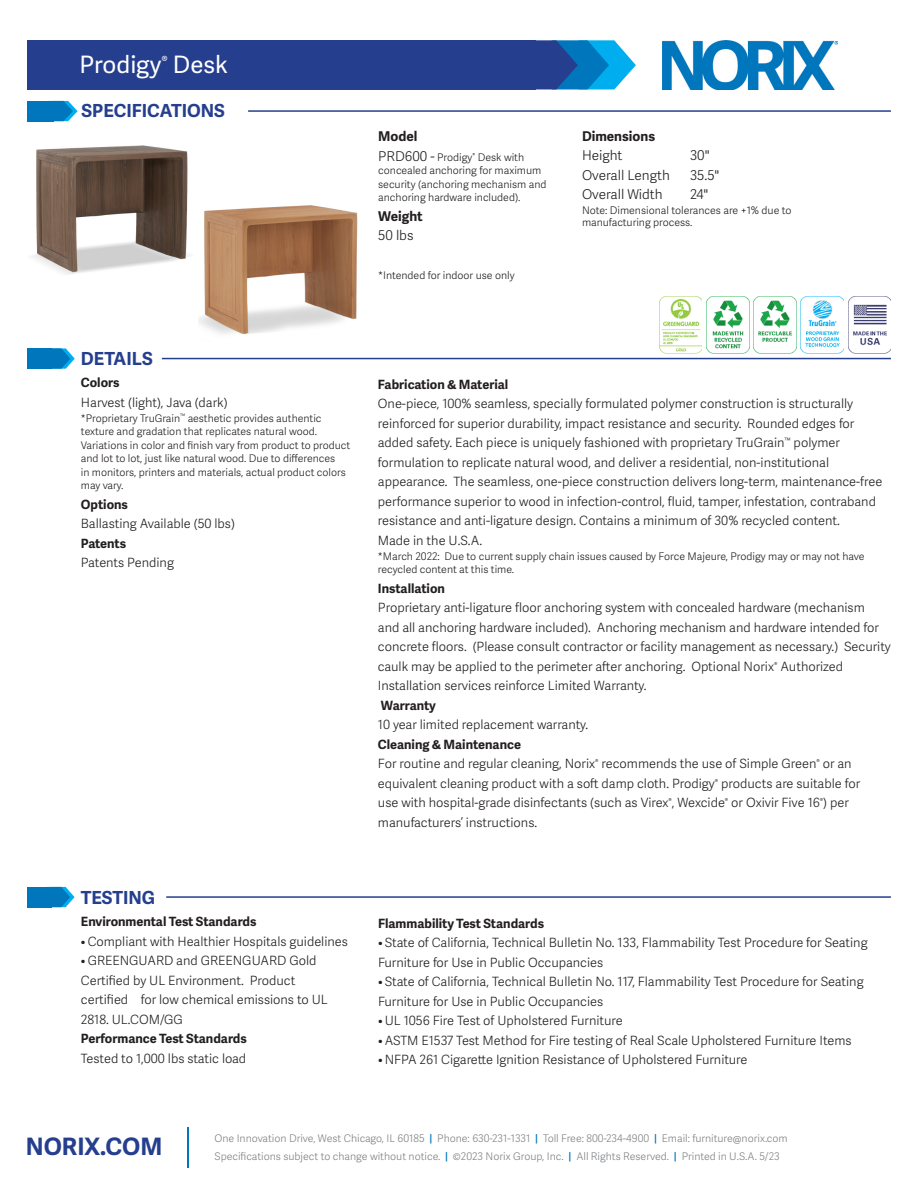
<style>
.page{position:relative;width:918px;height:1188px;background:#fff}
.page>*{position:absolute;margin:0;border:0;box-sizing:border-box;transform-origin:0 0}
.t1{font:24px "Adelle Sans";color:#fff}
.t2{font:700 24px "Adelle Sans";color:#253f8e}
.t3{font:700 18px "Adelle Sans";color:#253f8e}
.t4{font:300 13.5px "Adelle Sans";color:#231f20}
.t5{font:700 13.5px "Adelle Sans";color:#231f20}
.t6{font:300 12.75px/19.5px "Adelle Sans";color:#231f20}
.t7{font:700 12.75px "Adelle Sans";color:#231f20}
.t8{font:300 10.5px/13.5px "Adelle Sans";color:#231f20}
.t9{font:300 10.5px "Adelle Sans";color:#808285}
.s1{font-size:13.5px}
.s2{font-weight:600;color:#0077bd}
</style>
<div class="page">
<hr style="left:187px;top:1127px;width:2px;height:41px;background:#0077bd">
<img style="left:663px;top:40px;width:174px;height:50px">
<svg style="left:535px;top:40px;width:101px;height:49px;background:#2883c2"></svg>
<div style="left:27px;top:40px;width:508px;height:49px;background:#253f8e"></div>
<svg style="left:52px;top:348px;width:23px;height:21px"></svg>
<div style="left:27px;top:348px;width:25px;height:21px;background:#0077bd"></div>
<hr style="left:162px;top:358px;width:729px;height:1px;background:#253f8e">
<svg style="left:52px;top:887px;width:23px;height:20px"></svg>
<div style="left:27px;top:887px;width:25px;height:20px;background:#0077bd"></div>
<hr style="left:166px;top:896px;width:725px;height:2px;background:#253f8e">
<svg style="left:53px;top:101px;width:25px;height:20px"></svg>
<div style="left:27px;top:101px;width:26px;height:20px;background:#0077bd"></div>
<hr style="left:248px;top:110px;width:643px;height:2px;background:#253f8e">
<img style="left:659px;top:296px;width:43px;height:58px">
<img style="left:848px;top:296px;width:43px;height:58px">
<img style="left:754px;top:296px;width:42px;height:58px">
<img style="left:706px;top:296px;width:43px;height:58px">
<img style="left:801px;top:296px;width:43px;height:58px">
<img style="left:198px;top:205px;width:160px;height:130px">
<img style="left:31px;top:145px;width:159px;height:129px">
<p class="t1" style="left:79px;top:48px;width:150px">Prodigy<sup>®</sup> Desk</p>
<p class="t3" style="left:82px;top:98px;width:145px">SPECIFICATIONS</p>
<p class="t5" style="left:378px;top:127px;width:41px">Model</p>
<p class="t8" style="left:378px;top:150px;width:170px"><span class="s1">PRD600 -</span> Prodigy<sup>®</sup> Desk with concealed anchoring for maximum security (anchoring mechanism and anchoring hardware included).</p>
<p class="t5" style="left:378px;top:206px;width:46px">Weight</p>
<p class="t4" style="left:378px;top:226px;width:37px">50 lbs</p>
<p class="t8" style="left:378px;top:268px;width:138px">*Intended for indoor use only</p>
<p class="t5" style="left:582px;top:126px;width:75px">Dimensions</p>
<p class="t4" style="left:582px;top:146px;width:42px">Height</p>
<p class="t4" style="left:690px;top:146px;width:21px">30"</p>
<p class="t4" style="left:582px;top:165px;width:90px">Overall Length</p>
<p class="t4" style="left:690px;top:165px;width:31px">35.5"</p>
<p class="t4" style="left:582px;top:185px;width:82px">Overall Width</p>
<p class="t4" style="left:690px;top:185px;width:20px">24"</p>
<p class="t8" style="left:582px;top:204px;width:211px;line-height:12px">Note: Dimensional tolerances are +1% due to manufacturing process.</p>
<p class="t3" style="left:81px;top:346px;width:73px">DETAILS</p>
<p class="t7" style="left:81px;top:373px;width:40px">Colors</p>
<p class="t6" style="left:81px;top:392px;width:148px">Harvest (light), Java (dark)</p>
<p class="t8" style="left:81px;top:411px;width:271px">*Proprietary TruGrain<sup>™</sup> aesthetic provides authentic texture and gradation that replicates natural wood.<br>Variations in color and finish vary from product to product and lot to lot, just like natural wood. Due to differences<br>in monitors, printers and materials, actual product colors may vary.</p>
<p class="t7" style="left:81px;top:495px;width:49px">Options</p>
<p class="t6" style="left:81px;top:514px;width:155px">Ballasting Available (50 lbs)</p>
<p class="t7" style="left:81px;top:534px;width:47px">Patents</p>
<p class="t6" style="left:81px;top:553px;width:95px">Patents Pending</p>
<p class="t3" style="left:81px;top:884px;width:76px">TESTING</p>
<p class="t7" style="left:81px;top:913px;width:177px">Environmental Test Standards</p>
<p class="t6" style="left:81px;top:931px;width:269px">• Compliant with Healthier Hospitals guidelines</p>
<p class="t6" style="left:81px;top:951px;width:248px">• GREENGUARD and GREENGUARD Gold<br>Certified by UL Environment. Product certified for low chemical emissions to UL<br>2818. UL.COM/GG</p>
<p class="t7" style="left:81px;top:1030px;width:167px">Performance Test Standards</p>
<p class="t6" style="left:81px;top:1048px;width:167px">Tested to 1,000 lbs static load</p>
<p class="t7" style="left:378px;top:375px;width:132px">Fabrication &amp; Material</p>
<p class="t6" style="left:378px;top:394px;width:506px">One-piece, 100% seamless, specially formulated polymer construction is structurally reinforced for superior durability, impact resistance and security. Rounded edges for added safety. Each piece is uniquely fashioned with proprietary TruGrain<sup>™</sup> polymer formulation to replicate natural wood, and deliver a residential, non-institutional appearance. The seamless, one-piece construction delivers long-term, maintenance-free performance superior to wood in infection-control, fluid, tamper, infestation, contraband resistance and anti-ligature design. Contains a minimum of 30% recycled content.</p>
<p class="t6" style="left:378px;top:530px;width:106px">Made in the U.S.A.</p>
<p class="t8" style="left:378px;top:549px;width:488px">*March 2022: Due to current supply chain issues caused by Force Majeure, Prodigy may or may not have recycled content at this time.</p>
<p class="t7" style="left:378px;top:579px;width:69px">Installation</p>
<p class="t6" style="left:378px;top:598px;width:514px">Proprietary anti-ligature floor anchoring system with concealed hardware (mechanism<br>and all anchoring hardware included). Anchoring mechanism and hardware intended for concrete floors. (Please consult contractor or facility management as necessary.) Security caulk may be applied to the perimeter after anchoring. Optional Norix<sup>®</sup> Authorized Installation services reinforce Limited Warranty.</p>
<p class="t7" style="left:381px;top:696px;width:57px">Warranty</p>
<p class="t6" style="left:378px;top:715px;width:212px">10 year limited replacement warranty.</p>
<p class="t7" style="left:378px;top:735px;width:145px">Cleaning &amp; Maintenance</p>
<p class="t6" style="left:378px;top:754px;width:484px">For routine and regular cleaning, Norix<sup>®</sup> recommends the use of Simple Green<sup>®</sup> or an equivalent cleaning product with a soft damp cloth. Prodigy<sup>®</sup> products are suitable for use with hospital-grade disinfectants (such as Virex<sup>®</sup>, Wexcide<sup>®</sup> or Oxivir Five 16<sup>®</sup>) per manufacturers’ instructions.</p>
<p class="t7" style="left:378px;top:914px;width:168px">Flammability Test Standards</p>
<p class="t6" style="left:378px;top:932px;width:491px">• State of California, Technical Bulletin No. 133, Flammability Test Procedure for Seating<br>Furniture for Use in Public Occupancies</p>
<p class="t6" style="left:378px;top:971px;width:487px">• State of California, Technical Bulletin No. 117, Flammability Test Procedure for Seating<br>Furniture for Use in Public Occupancies</p>
<p class="t6" style="left:378px;top:1010px;width:246px">• UL 1056 Fire Test of Upholstered Furniture</p>
<p class="t6" style="left:378px;top:1030px;width:475px">• ASTM E1537 Test Method for Fire testing of Real Scale Upholstered Furniture Items</p>
<p class="t6" style="left:378px;top:1049px;width:371px">• NFPA 261 Cigarette Ignition Resistance of Upholstered Furniture</p>
<h1 class="t2" style="left:26px;top:1129px;width:138px">NORIX.COM</h1>
<p class="t9" style="left:214px;top:1131px;width:575px">One Innovation Drive, West Chicago, IL 60185 <span class="s2">|</span> Phone: 630-231-1331 <span class="s2">|</span> Toll Free: 800-234-4900 <span class="s2">|</span> Email: furniture@norix.com</p>
<p class="t9" style="left:214px;top:1149px;width:567px">Specifications subject to change without notice. <span class="s2">|</span> ©2023 Norix Group, Inc. <span class="s2">|</span> All Rights Reserved. <span class="s2">|</span> Printed in U.S.A. 5/23</p>
</div>
